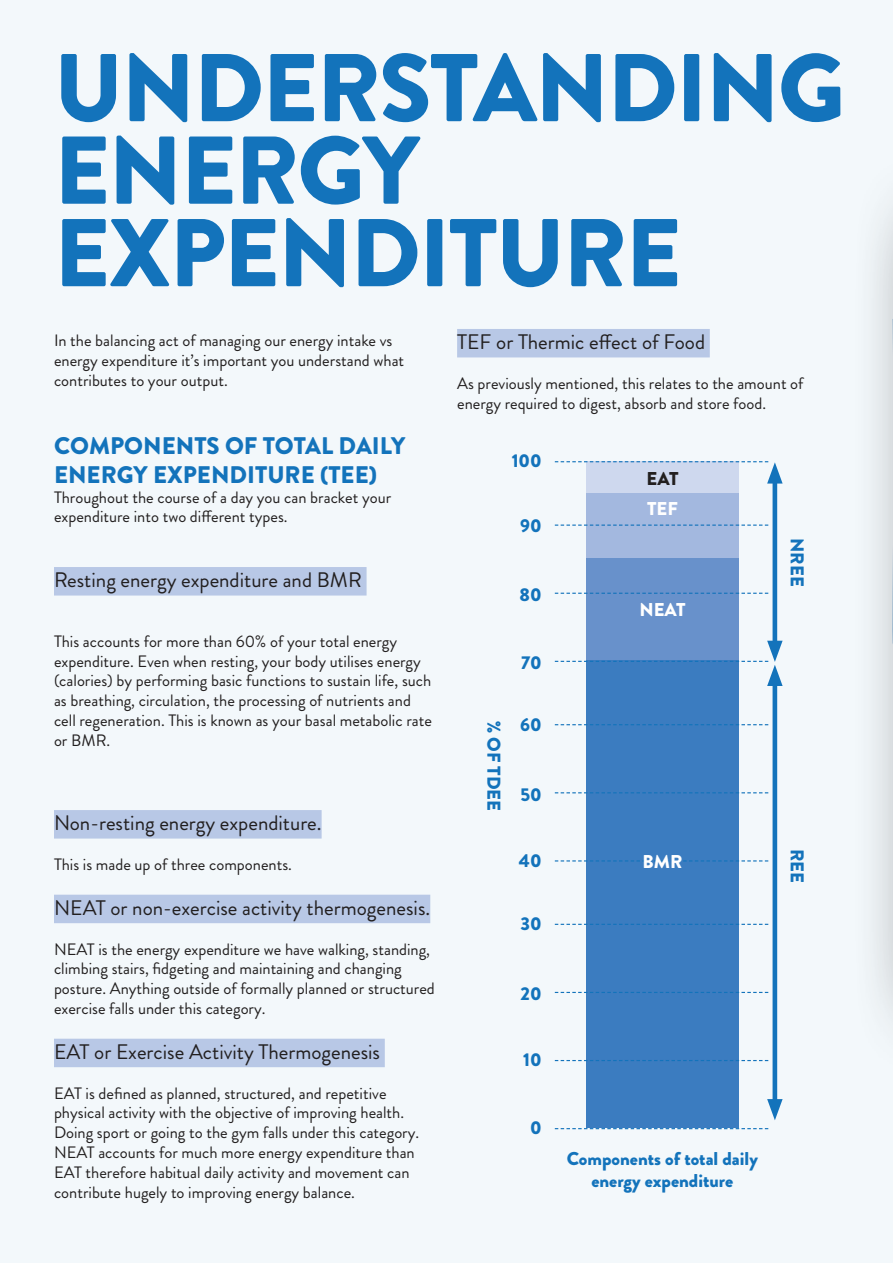
<style>
.page{position:relative;width:893px;height:1263px;background:#f3f8fb}
.page>*{position:absolute;margin:0;border:0;box-sizing:border-box;transform-origin:0 0}
.t1{font:900 96px/82.5px "Brandon Grotesque";letter-spacing:-.02em;color:#1373bb}
.t2{font:900 24px/28.8px "Brandon Grotesque";color:#1373bb}
.t3{font:21px "Brandon Grotesque";color:#221f1f}
.t4{font:900 18.6px/22.2px "Brandon Grotesque";color:#1373bb;text-align:center}
.t5{font:900 18.6px "Brandon Grotesque";color:#fff}
.t6{font:900 18.6px "Brandon Grotesque";color:#221f1f}
.t7{font:16.5px/19.8px "Brandon Grotesque";color:#221f1f}
</style>
<div class="page">
<div style="left:54px;top:567px;width:313px;height:28px;background:#b8c8e6"></div>
<div style="left:54px;top:810px;width:268px;height:28px;background:#b8c8e6"></div>
<div style="left:54px;top:895px;width:376px;height:28px;background:#b8c8e6"></div>
<div style="left:54px;top:1039px;width:331px;height:28px;background:#b8c8e6"></div>
<div style="left:457px;top:329px;width:253px;height:28px;background:#b8c8e6"></div>
<div style="left:851px;top:148px;width:42px;height:939px;background:#221f1f;opacity:.75"></div>
<svg style="left:892px;top:306px;width:1px;height:632px"></svg>
<div style="left:586px;top:462px;width:153px;height:31px;background:#ced8ee"></div>
<div style="left:586px;top:493px;width:153px;height:65px;background:#a3b8df"></div>
<div style="left:586px;top:558px;width:153px;height:103px;background:#6891cb"></div>
<div style="left:586px;top:661px;width:153px;height:467px;background:#3b7cc0"></div>
<svg style="left:555px;top:860px;width:213px;height:1px"></svg>
<svg style="left:555px;top:524px;width:213px;height:2px"></svg>
<svg style="left:555px;top:724px;width:213px;height:1px"></svg>
<svg style="left:555px;top:924px;width:213px;height:1px"></svg>
<svg style="left:555px;top:1060px;width:213px;height:1px"></svg>
<svg style="left:555px;top:593px;width:213px;height:1px"></svg>
<svg style="left:555px;top:792px;width:213px;height:1px"></svg>
<svg style="left:555px;top:992px;width:213px;height:1px"></svg>
<svg style="left:555px;top:1128px;width:213px;height:1px"></svg>
<div style="left:772px;top:475px;width:5px;height:174px;background:#1373bb"></div>
<svg style="left:555px;top:461px;width:228px;height:23px"></svg>
<div style="left:772px;top:677px;width:5px;height:430px;background:#1373bb"></div>
<svg style="left:767px;top:1099px;width:16px;height:21px"></svg>
<svg style="left:555px;top:641px;width:228px;height:45px"></svg>
<h1 class="t1" style="left:54px;top:61px;width:793px">UNDERSTANDING<br>ENERGY<br>EXPENDITURE</h1>
<p class="t7" style="left:54px;top:333px;width:352px">In the balancing act of managing our energy intake vs energy expenditure it’s important you understand what contributes to your output.</p>
<h2 class="t2" style="left:54px;top:435px;width:353px">COMPONENTS OF TOTAL DAILY<br>ENERGY EXPENDITURE (TEE)</h2>
<p class="t7" style="left:54px;top:489px;width:339px">Throughout the course of a day you can bracket your expenditure into two different types.</p>
<p class="t3" style="left:54px;top:572px;width:309px">Resting energy expenditure and BMR</p>
<p class="t7" style="left:54px;top:633px;width:379px">This accounts for more than 60% of your total energy expenditure. Even when resting, your body utilises energy (calories) by performing basic functions to sustain life, such as breathing, circulation, the processing of nutrients and cell regeneration. This is known as your basal metabolic rate or BMR.</p>
<p class="t3" style="left:54px;top:815px;width:269px">Non-resting energy expenditure.</p>
<p class="t7" style="left:54px;top:857px;width:239px">This is made up of three components.</p>
<p class="t3" style="left:54px;top:900px;width:378px">NEAT or non-exercise activity thermogenesis.</p>
<p class="t7" style="left:54px;top:941px;width:382px">NEAT is the energy expenditure we have walking, standing, climbing stairs, fidgeting and maintaining and changing posture. Anything outside of formally planned or structured exercise falls under this category.</p>
<p class="t3" style="left:54px;top:1044px;width:328px">EAT or Exercise Activity Thermogenesis</p>
<p class="t7" style="left:54px;top:1085px;width:367px">EAT is defined as planned, structured, and repetitive physical activity with the objective of improving health.<br>Doing sport or going to the gym falls under this category.<br>NEAT accounts for much more energy expenditure than EAT therefore habitual daily activity and movement can contribute hugely to improving energy balance.</p>
<p class="t3" style="left:457px;top:334px;width:249px">TEF or Thermic effect of Food</p>
<p class="t7" style="left:457px;top:376px;width:348px">As previously mentioned, this relates to the amount of energy required to digest, absorb and store food.</p>
<p class="t4" style="left:512px;top:452px;width:32px">100</p>
<p class="t4" style="left:520px;top:518px;width:23px">90</p>
<p class="t4" style="left:520px;top:586px;width:24px">80</p>
<p class="t4" style="left:521px;top:654px;width:22px">70</p>
<p class="t4" style="left:502px;top:721px;width:92px;rotate:90deg">% OF TDEE</p>
<p class="t4" style="left:520px;top:716px;width:23px">60</p>
<p class="t4" style="left:520px;top:786px;width:23px">50</p>
<p class="t4" style="left:519px;top:852px;width:24px">40</p>
<p class="t4" style="left:520px;top:915px;width:23px">30</p>
<p class="t4" style="left:521px;top:985px;width:23px">20</p>
<p class="t4" style="left:523px;top:1051px;width:20px">10</p>
<p class="t4" style="left:530px;top:1119px;width:13px">0</p>
<p class="t6" style="left:646px;top:472px;width:33px">EAT</p>
<p class="t5" style="left:647px;top:502px;width:32px">TEF</p>
<p class="t5" style="left:639px;top:603px;width:48px">NEAT</p>
<p class="t5" style="left:642px;top:854px;width:42px">BMR</p>
<p class="t4" style="left:567px;top:1150px;width:193px">Components of total daily energy expenditure</p>
<p class="t4" style="left:805px;top:538px;width:50px;rotate:90deg">NREE</p>
<p class="t4" style="left:805px;top:849px;width:36px;rotate:90deg">REE</p>
</div>
